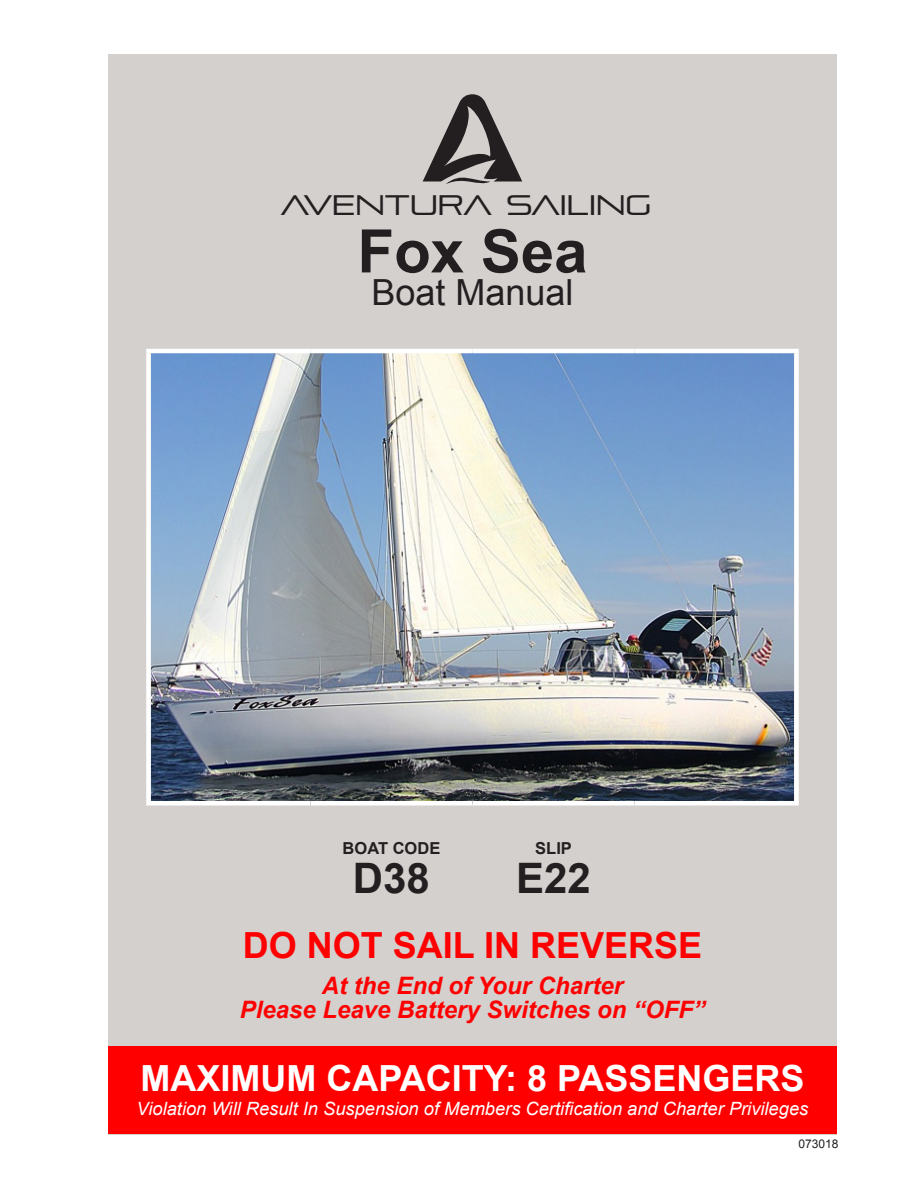
<style>
.page{position:relative;width:918px;height:1188px;background:#fff}
.page>*{position:absolute;margin:0;border:0;box-sizing:border-box;transform-origin:0 0}
.t1{font:700 60px "Arial";color:#231f20}
.t2{font:700 42px "Arial";color:#231f20}
.t3{font:700 36px "Arial";color:#fff}
.t4{font:700 36px "Arial";color:#f00}
.t5{font:36px "Arial";color:#231f20}
.t6{font:28.2px "Pirulen Bk";color:#231f20}
.t7{font:italic 700 24px/24px "Arial";color:#f00;text-align:center}
.t8{font:italic 18.3px "Arial";color:#fff}
.t9{font:700 16.5px "Arial";color:#231f20}
.t10{font:12px "Arial";color:#231f20}
</style>
<div class="page">
<div style="left:108px;top:54px;width:729px;height:1080px;background:#d3d0ce"></div>
<img style="left:152px;top:353px;width:641px;height:448px">
<div style="left:108px;top:1046px;width:729px;height:88px;background:#f00"></div>
<hr style="left:146px;top:349px;width:164px;height:4px;background:#fff">
<div style="left:146px;top:353px;width:5px;height:448px;background:#fff"></div>
<hr style="left:310px;top:349px;width:162px;height:4px;background:#fff">
<hr style="left:472px;top:349px;width:162px;height:4px;background:#fff">
<hr style="left:634px;top:349px;width:165px;height:4px;background:#fff">
<div style="left:794px;top:353px;width:5px;height:448px;background:#fff"></div>
<div style="left:146px;top:801px;width:164px;height:5px;background:#fff"></div>
<div style="left:310px;top:801px;width:162px;height:5px;background:#fff"></div>
<div style="left:472px;top:801px;width:162px;height:5px;background:#fff"></div>
<div style="left:634px;top:801px;width:165px;height:5px;background:#fff"></div>
<svg style="left:423px;top:94px;width:99px;height:90px"></svg>
<h3 class="t6" style="left:281px;top:188px;width:372px">AVENTURA SAILING</h3>
<h1 class="t1" style="left:357px;top:211px;width:232px">Fox Sea</h1>
<h3 class="t5" style="left:371px;top:269px;width:204px">Boat Manual</h3>
<p class="t9" style="left:535px;top:837px;width:38px">SLIP</p>
<h2 class="t2" style="left:516px;top:850px;width:76px">E22</h2>
<h3 class="t4" style="left:243px;top:922px;width:461px">DO NOT SAIL IN REVERSE</h3>
<h3 class="t7" style="left:240px;top:975px;width:467px">At the End of Your Charter<br>Please Leave Battery Switches on “OFF”</h3>
<p class="t9" style="left:343px;top:837px;width:99px">BOAT CODE</p>
<h2 class="t2" style="left:353px;top:850px;width:79px">D38</h2>
<h3 class="t3" style="left:140px;top:1055px;width:666px">MAXIMUM CAPACITY: 8 PASSENGERS</h3>
<p class="t8" style="left:137px;top:1097px;width:673px">Violation Will Result In Suspension of Members Certification and Charter Privileges</p>
<p class="t10" style="left:798px;top:1136px;width:42px">073018</p>
</div>
